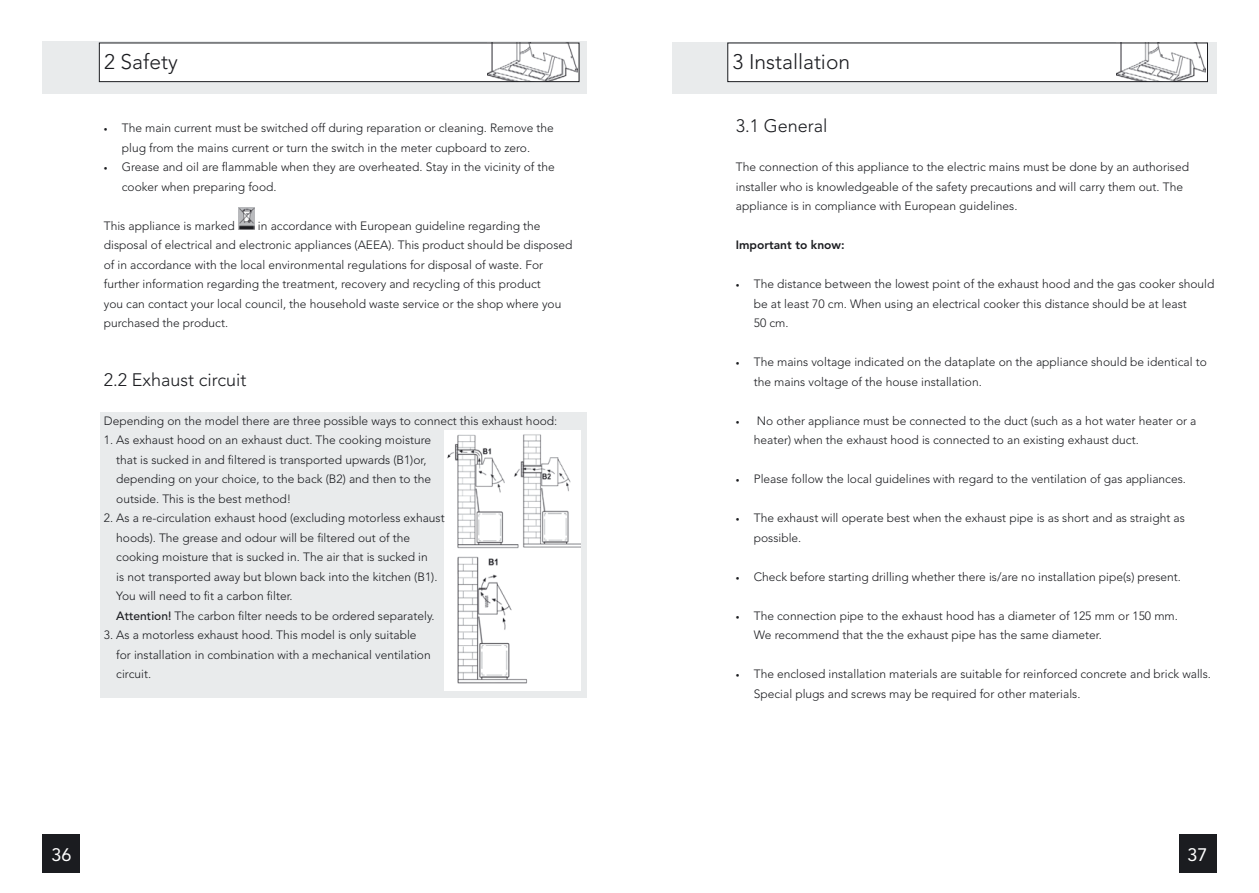
<style>
.page{position:relative;width:1259px;height:893px;background:#fff}
.page>*{position:absolute;margin:0;border:0;box-sizing:border-box;transform-origin:0 0}
.t1{font:300 21px "Avenir";color:#1b1c20}
.t2{font:300 18px "Avenir";color:#1b1c20}
.t3{font:18px "Avenir";color:#fff}
.t4{font:300 12px/19.5px "Avenir";color:#1b1c20}
.t5{font:800 12px "Avenir";color:#1b1c20}
.s1{font-size:7.5px}
.s2{font-weight:500}
</style>
<div class="page">
<div style="left:100px;top:412px;width:487px;height:285px;background:#e9ebec"></div>
<img style="left:445px;top:550px;width:83px;height:141px">
<img style="left:445px;top:430px;width:135px;height:120px">
<div style="left:528px;top:549px;width:52px;height:142px;background:#fff"></div>
<div style="left:445px;top:685px;width:12px;height:6px;background:#fff"></div>
<div style="left:672px;top:43px;width:544px;height:50px;background:#e9ebec"></div>
<div style="left:43px;top:42px;width:544px;height:51px;background:#e9ebec"></div>
<div style="left:1178px;top:835px;width:38px;height:38px;background:#1b1c20"></div>
<div style="left:43px;top:835px;width:37px;height:38px;background:#1b1c20"></div>
<div style="left:728px;top:43px;width:479px;height:39px;background:#fff"></div>
<img style="left:1116px;top:45px;width:90px;height:35px">
<div style="left:727px;top:43px;width:481px;height:39px;border:1px solid #1b1c20"></div>
<img style="left:238px;top:207px;width:17px;height:23px">
<div style="left:99px;top:43px;width:480px;height:39px;background:#fff"></div>
<img style="left:488px;top:45px;width:89px;height:35px">
<div style="left:99px;top:43px;width:480px;height:39px;border:1px solid #1b1c20"></div>
<h1 class="t1" style="left:104px;top:49px;width:75px">2 Safety</h1>
<p class="t4" style="left:104px;top:118px;width:451px;text-align:center"><span class="s1">•</span> The main current must be switched off during reparation or cleaning. Remove the plug from the mains current or turn the switch in the meter cupboard to zero.</p>
<p class="t4" style="left:122px;top:157px;width:434px;text-indent:-18px"><span class="s1">•</span> Grease and oil are flammable when they are overheated. Stay in the vicinity of the cooker when preparing food.</p>
<p class="t4" style="left:104px;top:216px;width:133px">This appliance is marked</p>
<p class="t4" style="left:104px;top:216px;width:470px;text-indent:154px">in accordance with European guideline regarding the disposal of electrical and electronic appliances (AEEA). This product should be disposed of in accordance with the local environmental regulations for disposal of waste. For further information regarding the treatment, recovery and recycling of this product<br>you can contact your local council, the household waste service or the shop where you purchased the product.</p>
<h2 class="t2" style="left:104px;top:369px;width:144px">2.2 Exhaust circuit</h2>
<p class="t4" style="left:104px;top:411px;width:455px">Depending on the model there are three possible ways to connect this exhaust hood:</p>
<p class="t4" style="left:116px;top:430px;width:316px;text-indent:-12px">1. As exhaust hood on an exhaust duct. The cooking moisture that is sucked in and filtered is transported upwards (B1)or, depending on your choice, to the back (B2) and then to the outside. This is the best method!</p>
<p class="t4" style="left:116px;top:508px;width:330px;text-indent:-12px">2. As a re-circulation exhaust hood (excluding motorless exhaust hoods). The grease and odour will be filtered out of the cooking moisture that is sucked in. The air that is sucked in<br>is not transported away but blown back into the kitchen (B1).<br>You will need to fit a carbon filter.<br><span class="s2">Attention!</span> The carbon filter needs to be ordered separately.</p>
<p class="t4" style="left:116px;top:625px;width:316px;text-indent:-12px">3. As a motorless exhaust hood. This model is only suitable for installation in combination with a mechanical ventilation circuit.</p>
<h1 class="t1" style="left:732px;top:49px;width:119px">3 Installation</h1>
<h2 class="t2" style="left:736px;top:115px;width:93px">3.1 General</h2>
<p class="t4" style="left:736px;top:157px;width:455px">The connection of this appliance to the electric mains must be done by an authorised installer who is knowledgeable of the safety precautions and will carry them out. The appliance is in compliance with European guidelines.</p>
<p class="t5" style="left:736px;top:238px;width:110px">Important to know:</p>
<p class="t4" style="left:754px;top:274px;width:462px;text-indent:-18px"><span class="s1">•</span> The distance between the lowest point of the exhaust hood and the gas cooker should be at least 70 cm. When using an electrical cooker this distance should be at least<br>50 cm.</p>
<p class="t4" style="left:754px;top:352px;width:454px;text-indent:-18px"><span class="s1">•</span> The mains voltage indicated on the dataplate on the appliance should be identical to the mains voltage of the house installation.</p>
<p class="t4" style="left:754px;top:411px;width:444px;text-indent:-18px"><span class="s1">•</span> No other appliance must be connected to the duct (such as a hot water heater or a heater) when the exhaust hood is connected to an existing exhaust duct.</p>
<p class="t4" style="left:736px;top:469px;width:451px"><span class="s1">•</span> Please follow the local guidelines with regard to the ventilation of gas appliances.</p>
<p class="t4" style="left:754px;top:508px;width:432px;text-indent:-18px"><span class="s1">•</span> The exhaust will operate best when the exhaust pipe is as short and as straight as possible.</p>
<p class="t4" style="left:736px;top:567px;width:447px"><span class="s1">•</span> Check before starting drilling whether there is/are no installation pipe(s) present.</p>
<p class="t4" style="left:754px;top:606px;width:425px;text-indent:-18px"><span class="s1">•</span> The connection pipe to the exhaust hood has a diameter of 125 mm or 150 mm.<br>We recommend that the the exhaust pipe has the same diameter.</p>
<p class="t4" style="left:754px;top:664px;width:459px;text-indent:-18px"><span class="s1">•</span> The enclosed installation materials are suitable for reinforced concrete and brick walls.<br>Special plugs and screws may be required for other materials.</p>
<h2 class="t3" style="left:51px;top:844px;width:22px">36</h2>
<h2 class="t3" style="left:1187px;top:844px;width:22px">37</h2>
</div>
